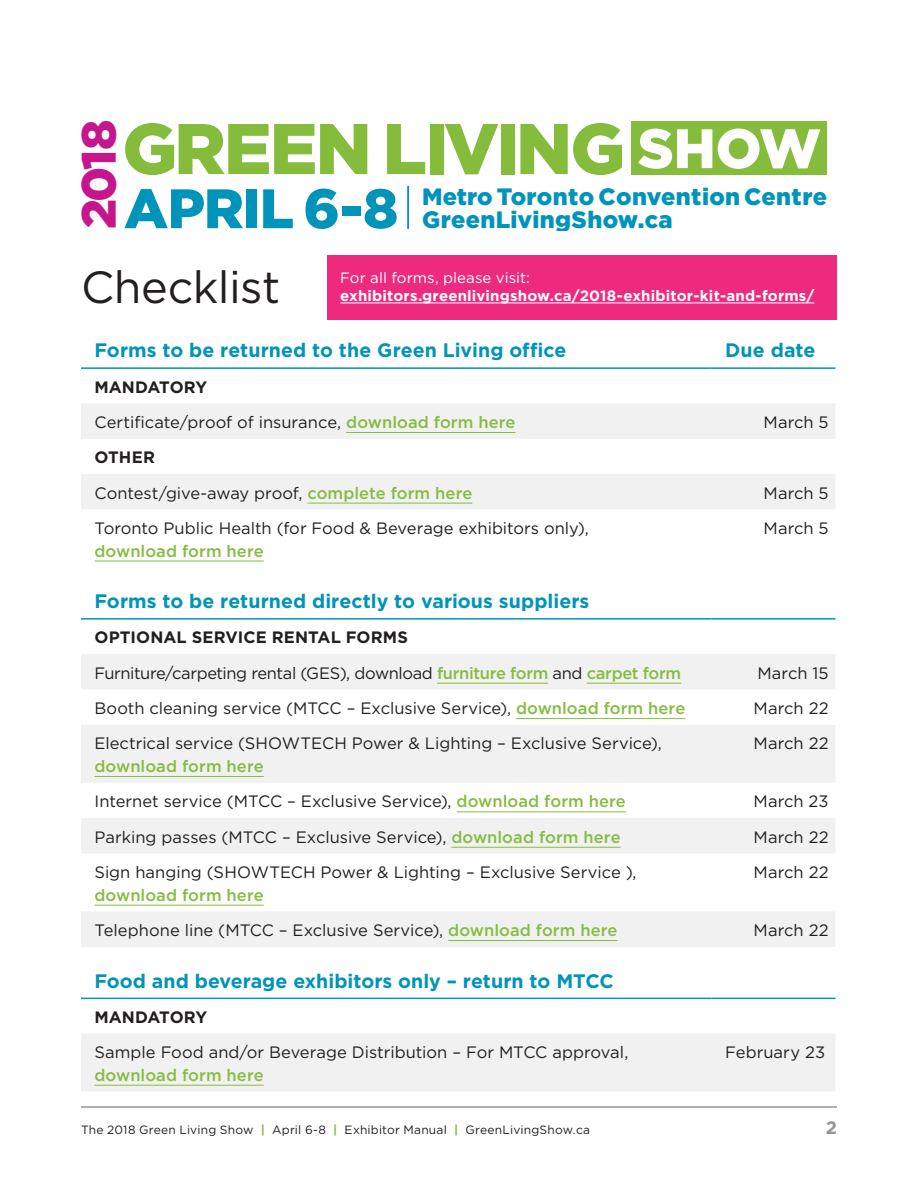
<style>
.page{position:relative;width:918px;height:1188px;background:#fff}
.page>*{position:absolute;margin:0;border:0;box-sizing:border-box;transform-origin:0 0}
.t1{font:900 71.55px "Gotham";letter-spacing:-.025em;color:#85bc3c}
.t2{font:900 55.5px "Gotham";letter-spacing:-.015em;color:#0094bb}
.t3{font:900 48.15px "Gotham";color:#c6168d}
.h1_Book_30_30{font:45px "Gotham";letter-spacing:-.01em;color:#231f20}
.t4{font:900 23.7px/23.1px "Gotham";letter-spacing:.01em;color:#0094bb}
.h6_Bold_13_15_blue{font:700 19.5px "Gotham";color:#0094bb}
.t5{font:700 18px "Gotham";color:#939598}
.p1_Book_11_15{font:16.5px/22.5px "Gotham";color:#231f20}
.p1_Book_11_15-2{font:16.5px "Gotham";letter-spacing:-.025em;color:#231f20}
.p2_Bold_11_15{font:700 16.5px "Gotham";letter-spacing:.005em;color:#231f20}
.p1_Book_11_15-3{font:700 15px/18px "Gotham";letter-spacing:.01em;color:#fff}
.t6{font:12px "Gotham";letter-spacing:.015em;color:#231f20}
.s1{font-size:55.5px;color:#fff}
.s2{font-weight:500;color:#85bd41}
.s3{font-weight:400}
.s4{font-weight:700;color:#85bd41}
</style>
<div class="page">
<hr style="left:81px;top:1106px;width:756px;height:2px;background:#939598">
<div style="left:631px;top:122px;width:196px;height:53px;background:#85bc3c"></div>
<hr style="left:407px;top:186px;width:2px;height:43px;background:#0094bb">
<div style="left:81px;top:404px;width:754px;height:35px;background:#f1f1f2"></div>
<svg style="left:81px;top:474px;width:755px;height:617px"></svg>
<div style="left:81px;top:654px;width:755px;height:35px;background:#f1f1f2"></div>
<div style="left:81px;top:725px;width:755px;height:58px;background:#f1f1f2"></div>
<div style="left:81px;top:818px;width:755px;height:36px;background:#f1f1f2"></div>
<div style="left:81px;top:911px;width:755px;height:36px;background:#f1f1f2"></div>
<hr style="left:81px;top:367px;width:631px;height:2px;background:#0094bb">
<hr style="left:712px;top:367px;width:124px;height:2px;background:#0094bb">
<hr style="left:81px;top:998px;width:631px;height:1px;background:#0094bb">
<hr style="left:712px;top:998px;width:124px;height:1px;background:#0094bb">
<hr style="left:81px;top:618px;width:631px;height:2px;background:#0094bb">
<hr style="left:712px;top:618px;width:124px;height:2px;background:#0094bb">
<hr style="left:346px;top:432px;width:170px;height:1px;background:#85bd41">
<hr style="left:307px;top:503px;width:165px;height:1px;background:#85bd41">
<hr style="left:94px;top:561px;width:170px;height:1px;background:#85bd41">
<hr style="left:437px;top:683px;width:111px;height:1px;background:#85bd41">
<hr style="left:587px;top:683px;width:94px;height:1px;background:#85bd41">
<hr style="left:516px;top:718px;width:169px;height:1px;background:#85bd41">
<hr style="left:94px;top:776px;width:170px;height:1px;background:#85bd41">
<hr style="left:457px;top:812px;width:169px;height:1px;background:#85bd41">
<hr style="left:451px;top:847px;width:170px;height:1px;background:#85bd41">
<hr style="left:94px;top:905px;width:170px;height:1px;background:#85bd41">
<hr style="left:448px;top:940px;width:169px;height:1px;background:#85bd41">
<hr style="left:94px;top:1085px;width:170px;height:1px;background:#85bd41">
<div style="left:327px;top:255px;width:510px;height:65px;background:#ed2a7d"></div>
<hr style="left:340px;top:303px;width:474px;height:1px;background:#fff">
<p class="t3" style="left:71px;top:229px;width:112px;rotate:-90deg">2018</p>
<p class="t1" style="left:122px;top:107px;width:700px">GREEN LIVING <span class="s1">SHOW</span></p>
<p class="t2" style="left:124px;top:176px;width:276px">APRIL 6-8</p>
<p class="t4" style="left:422px;top:185px;width:406px">Metro Toronto Convention Centre<br>GreenLivingShow.ca</p>
<p class="h1_Book_30_30" style="left:81px;top:263px;width:201px">Checklist</p>
<p class="h6_Bold_13_15_blue" style="left:94px;top:339px;width:473px">Forms to be returned to the Green Living office</p>
<p class="h6_Bold_13_15_blue" style="left:725px;top:339px;width:92px">Due date</p>
<p class="p2_Bold_11_15" style="left:94px;top:377px;width:114px">MANDATORY</p>
<p class="p1_Book_11_15" style="left:94px;top:411px;width:423px">Certificate/proof of insurance, <span class="s2">download form here</span></p>
<p class="p1_Book_11_15" style="left:764px;top:411px;width:67px">March 5</p>
<p class="p2_Bold_11_15" style="left:94px;top:448px;width:62px">OTHER</p>
<p class="p1_Book_11_15" style="left:94px;top:481px;width:379px">Contest/give-away proof, <span class="s2">complete form here</span></p>
<p class="p1_Book_11_15" style="left:764px;top:481px;width:67px">March 5</p>
<p class="p1_Book_11_15" style="left:94px;top:517px;width:496px">Toronto Public Health (for Food &amp; Beverage exhibitors only), <span class="s2">download form here</span></p>
<p class="p1_Book_11_15" style="left:764px;top:517px;width:67px">March 5</p>
<p class="h6_Bold_13_15_blue" style="left:94px;top:590px;width:496px">Forms to be returned directly to various suppliers</p>
<p class="p2_Bold_11_15" style="left:94px;top:628px;width:315px">OPTIONAL SERVICE RENTAL FORMS</p>
<p class="p1_Book_11_15-2" style="left:94px;top:664px;width:588px">Furniture/carpeting rental (GES), download <span class="s2">furniture form</span> and <span class="s2">carpet form</span></p>
<p class="p1_Book_11_15" style="left:758px;top:661px;width:73px">March 15</p>
<p class="p1_Book_11_15" style="left:94px;top:697px;width:592px">Booth cleaning service (MTCC – Exclusive Service), <span class="s2">download form here</span></p>
<p class="p1_Book_11_15" style="left:754px;top:697px;width:77px">March 22</p>
<p class="p1_Book_11_15" style="left:94px;top:732px;width:569px">Electrical service (SHOWTECH Power &amp; Lighting – Exclusive Service), <span class="s2">download form here</span></p>
<p class="p1_Book_11_15" style="left:754px;top:732px;width:77px">March 22</p>
<p class="p1_Book_11_15" style="left:94px;top:790px;width:533px">Internet service (MTCC – Exclusive Service), <span class="s2">download form here</span></p>
<p class="p1_Book_11_15" style="left:754px;top:790px;width:77px">March 23</p>
<p class="p1_Book_11_15" style="left:94px;top:825px;width:528px">Parking passes (MTCC – Exclusive Service), <span class="s2">download form here</span></p>
<p class="p1_Book_11_15" style="left:754px;top:825px;width:77px">March 22</p>
<p class="p1_Book_11_15" style="left:94px;top:861px;width:544px">Sign hanging (SHOWTECH Power &amp; Lighting – Exclusive Service ), <span class="s2">download form here</span></p>
<p class="p1_Book_11_15" style="left:754px;top:861px;width:77px">March 22</p>
<p class="p1_Book_11_15" style="left:94px;top:919px;width:525px">Telephone line (MTCC – Exclusive Service), <span class="s2">download form here</span></p>
<p class="p1_Book_11_15" style="left:754px;top:919px;width:77px">March 22</p>
<p class="h6_Bold_13_15_blue" style="left:94px;top:969px;width:521px">Food and beverage exhibitors only – return to MTCC</p>
<p class="p2_Bold_11_15" style="left:94px;top:1007px;width:114px">MANDATORY</p>
<p class="p1_Book_11_15" style="left:94px;top:1041px;width:535px">Sample Food and/or Beverage Distribution – For MTCC approval, <span class="s2">download form here</span></p>
<p class="p1_Book_11_15" style="left:725px;top:1041px;width:101px">February 23</p>
<p class="p1_Book_11_15-3" style="left:340px;top:268px;width:476px"><span class="s3">For all forms, please visit: </span>exhibitors.greenlivingshow.ca/2018-exhibitor-kit-and-forms/</p>
<p class="t6" style="left:81px;top:1123px;width:511px">The 2018 Green Living Show <span class="s4">|</span> April 6-8 <span class="s4">|</span> Exhibitor Manual <span class="s4">|</span> GreenLivingShow.ca</p>
<p class="t5" style="left:826px;top:1117px;width:13px">2</p>
</div>
